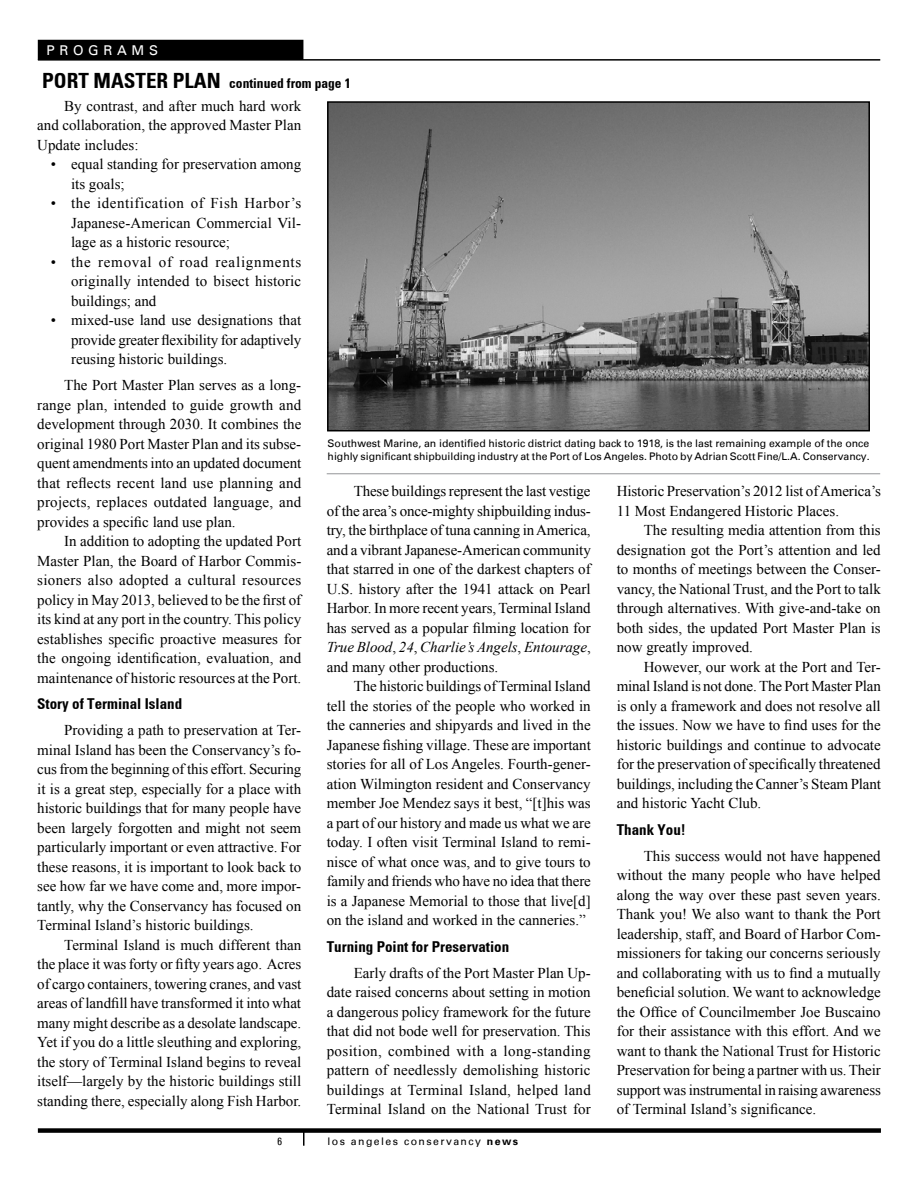
<style>
.page{position:relative;width:918px;height:1188px;background:#fff}
.page>*{position:absolute;margin:0;border:0;box-sizing:border-box;transform-origin:0 0}
.t1{font:15px/19.5px "Times New Roman";color:#000;text-align:justify}
.t2{font:700 condensed 15px "Univers";color:#000}
.t3{font:700 condensed 13.5px "Univers";color:#000}
.t4{font:13.5px "Univers";color:#fff}
.t5{font:10.5px/12.6px "Univers";color:#000}
.t6{font:10.5px "Univers";letter-spacing:.14em;color:#000}
.t7{font:condensed 10.5px "Univers";color:#000}
.s1{font-size:21px}
.s2{font-style:italic}
.s3{font-weight:700}
</style>
<div class="page">
<div style="left:38px;top:1128px;width:843px;height:5px;background:#000"></div>
<hr style="left:38px;top:59px;width:842px;height:2px;background:#000">
<div style="left:39px;top:40px;width:264px;height:19px;background:#000"></div>
<svg style="left:303px;top:1133px;width:1px;height:13px"></svg>
<img style="left:330px;top:104px;width:537px;height:324px">
<div style="left:327px;top:101px;width:543px;height:330px;border:2px solid #000"></div>
<hr style="left:327px;top:473px;width:553px;height:1px;background:#939598">
<p class="t4" style="left:46px;top:42px;width:28px">P rograms</p>
<p class="t3" style="left:42px;top:75px;width:310px"><span class="s1">PORT MASTER PLAN</span> continued from page 1</p>
<p class="t1" style="left:37px;top:96px;width:266px;text-indent:27px">By contrast, and after much hard work and collaboration, the approved Master Plan Update includes:</p>
<p class="t1" style="left:71px;top:154px;width:232px;text-indent:-20px">• equal standing for preservation among its goals;</p>
<p class="t1" style="left:71px;top:193px;width:232px;text-indent:-20px">• the identification of Fish Harbor’s Japanese-American Commercial Vil&shy;lage as a historic resource;</p>
<p class="t1" style="left:71px;top:252px;width:232px;text-indent:-20px">• the removal of road realignments originally intended to bisect historic buildings; and</p>
<p class="t1" style="left:71px;top:310px;width:232px;text-indent:-20px">• mixed-use land use designations that provide greater flexibility for adaptively reusing historic buildings.</p>
<p class="t1" style="left:37px;top:375px;width:266px;text-indent:27px">The Port Master Plan serves as a long&shy;range plan, intended to guide growth and development through 2030. It combines the original 1980 Port Master Plan and its subse&shy;quent amendments into an updated document that reflects recent land use planning and projects, replaces outdated language, and provides a specific land use plan.</p>
<p class="t1" style="left:37px;top:531px;width:266px;text-indent:27px">In addition to adopting the updated Port Master Plan, the Board of Harbor Commis&shy;sioners also adopted a cultural resources policy in May 2013, believed to be the first of its kind at any port in the country. This policy establishes specific proactive measures for the ongoing identification, evaluation, and maintenance of historic resources at the Port.</p>
<p class="t2" style="left:37px;top:695px;width:146px">Story of Terminal Island</p>
<p class="t1" style="left:37px;top:720px;width:266px;text-indent:27px">Providing a path to preservation at Ter&shy;minal Island has been the Conservancy’s fo&shy;cus from the beginning of this effort. Securing it is a great step, especially for a place with historic buildings that for many people have been largely forgotten and might not seem particularly important or even attractive. For these reasons, it is important to look back to see how far we have come and, more impor&shy;tantly, why the Conservancy has focused on Terminal Island’s historic buildings.</p>
<p class="t1" style="left:37px;top:935px;width:266px;text-indent:27px">Terminal Island is much different than the place it was forty or fifty years ago. Acres of cargo containers, towering cranes, and vast areas of landfill have transformed it into what many might describe as a desolate landscape.<br>Yet if you do a little sleuthing and exploring, the story of Terminal Island begins to reveal itself—largely by the historic buildings still standing there, especially along Fish Harbor.</p>
<p class="t5" style="left:328px;top:437px;width:544px">Southwest Marine, an identified historic district dating back to 1918, is the last remaining example of the once highly significant shipbuilding industry at the Port of Los Angeles. Photo by Adrian Scott Fine/L.A. Conservancy.</p>
<p class="t1" style="left:327px;top:481px;width:266px;text-indent:27px">These buildings represent the last vestige of the area’s once-mighty shipbuilding indus&shy;try, the birthplace of tuna canning in America, and a vibrant Japanese-American community that starred in one of the darkest chapters of U.S. history after the 1941 attack on Pearl Harbor. In more recent years, Terminal Island has served as a popular filming location for <span class="s2">True Blood</span>, <span class="s2">24</span>, <span class="s2">Charlie’s Angels</span>, <span class="s2">Entourage</span>, and many other productions.</p>
<p class="t1" style="left:327px;top:676px;width:266px;text-indent:27px">The historic buildings of Terminal Island tell the stories of the people who worked in the canneries and shipyards and lived in the Japanese fishing village. These are important stories for all of Los Angeles. Fourth-gener&shy;ation Wilmington resident and Conservancy member Joe Mendez says it best, “[t]his was a part of our history and made us what we are today. I often visit Terminal Island to remi&shy;nisce of what once was, and to give tours to family and friends who have no idea that there is a Japanese Memorial to those that live[d] on the island and worked in the canneries.”</p>
<p class="t2" style="left:327px;top:937px;width:184px">Turning Point for Preservation</p>
<p class="t1" style="left:327px;top:963px;width:266px;text-indent:27px">Early drafts of the Port Master Plan Up&shy;date raised concerns about setting in motion a dangerous policy framework for the future that did not bode well for preservation. This position, combined with a long-standing pattern of needlessly demolishing historic buildings at Terminal Island, helped land Terminal Island on the National Trust for</p>
<p class="t1" style="left:617px;top:481px;width:266px">Historic Preservation’s 2012 list of America’s<br>11 Most Endangered Historic Places.</p>
<p class="t1" style="left:617px;top:520px;width:266px;text-indent:27px">The resulting media attention from this designation got the Port’s attention and led to months of meetings between the Conser&shy;vancy, the National Trust, and the Port to talk through alternatives. With give-and-take on both sides, the updated Port Master Plan is now greatly improved.</p>
<p class="t1" style="left:617px;top:657px;width:266px;text-indent:27px">However, our work at the Port and Ter&shy;minal Island is not done. The Port Master Plan is only a framework and does not resolve all the issues. Now we have to find uses for the historic buildings and continue to advocate for the preservation of specifically threatened buildings, including the Canner’s Steam Plant and historic Yacht Club.</p>
<p class="t2" style="left:617px;top:820px;width:71px">Thank You!</p>
<p class="t1" style="left:617px;top:846px;width:266px;text-indent:27px">This success would not have happened without the many people who have helped along the way over these past seven years.<br>Thank you! We also want to thank the Port leadership, staff, and Board of Harbor Com&shy;missioners for taking our concerns seriously and collaborating with us to find a mutually beneficial solution. We want to acknowledge the Office of Councilmember Joe Buscaino for their assistance with this effort. And we want to thank the National Trust for Historic Preservation for being a partner with us. Their support was instrumental in raising awareness of Terminal Island’s significance.</p>
<p class="t7" style="left:278px;top:1135px;width:6px">6</p>
<p class="t6" style="left:328px;top:1135px;width:192px">los angeles conservancy <span class="s3">news</span></p>
</div>
